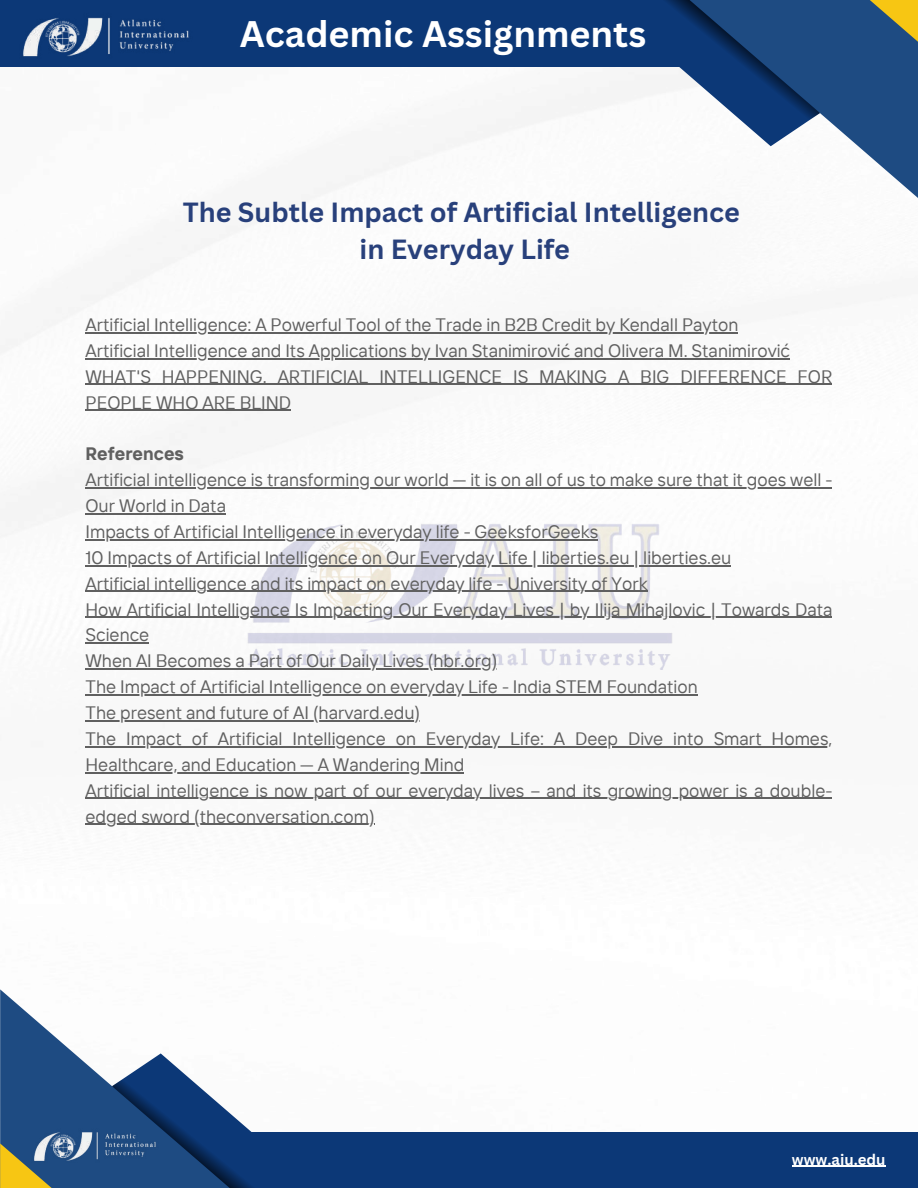
<style>
.page{position:relative;width:918px;height:1188px;background:#fff}
.page>*{position:absolute;margin:0;border:0;box-sizing:border-box;transform-origin:0 0}
.t1{font:700 36px "Canva Sans";color:#fff}
.t2{font:700 27px/37.2px "Canva Sans";color:#28407b;text-align:center}
.t3{font:700 24px "Canva Sans";color:#fff}
.t4{font:18px/25.8px "TT Interphases";color:#606060}
.t5{font:700 18px "TT Interphases";color:#606060}
.t6{font:700 15px "Canva Sans";color:#fff}
</style>
<div class="page">
<img style="left:0;top:66px;width:895px;height:758px">
<img style="left:240px;top:518px;width:439px;height:151px">
<div style="left:0;top:0;width:699px;height:66px;background:#0c3877"></div>
<svg style="left:648px;top:0;width:270px;height:211px"></svg>
<svg style="left:828px;top:0;width:90px;height:55px"></svg>
<svg style="left:560px;top:0;width:260px;height:146px"></svg>
<img style="left:20px;top:17px;width:172px;height:50px">
<div style="left:175px;top:1132px;width:743px;height:56px;background:#0c3877"></div>
<svg style="left:0;top:989px;width:112px;height:199px;fill:#1e4b82"></svg>
<svg style="left:0;top:1143px;width:104px;height:45px"></svg>
<svg style="left:112px;top:1053px;width:140px;height:135px"></svg>
<img style="left:31px;top:1124px;width:127px;height:44px">
<hr style="left:792px;top:1166px;width:94px;height:1px;background:#fff">
<hr style="left:85px;top:332px;width:653px;height:1px;background:#606060">
<hr style="left:85px;top:358px;width:705px;height:1px;background:#606060">
<hr style="left:85px;top:384px;width:747px;height:1px;background:#606060">
<hr style="left:85px;top:410px;width:206px;height:1px;background:#606060">
<hr style="left:85px;top:487px;width:747px;height:1px;background:#606060">
<hr style="left:85px;top:513px;width:141px;height:1px;background:#606060">
<hr style="left:85px;top:539px;width:513px;height:1px;background:#606060">
<hr style="left:85px;top:565px;width:646px;height:1px;background:#606060">
<hr style="left:85px;top:591px;width:563px;height:1px;background:#606060">
<hr style="left:85px;top:617px;width:747px;height:1px;background:#606060">
<hr style="left:85px;top:643px;width:64px;height:1px;background:#606060">
<hr style="left:85px;top:668px;width:412px;height:2px;background:#606060">
<hr style="left:85px;top:694px;width:613px;height:1px;background:#606060">
<hr style="left:85px;top:720px;width:335px;height:1px;background:#606060">
<hr style="left:85px;top:746px;width:747px;height:1px;background:#606060">
<hr style="left:85px;top:772px;width:379px;height:1px;background:#606060">
<hr style="left:85px;top:798px;width:747px;height:1px;background:#606060">
<hr style="left:85px;top:824px;width:290px;height:1px;background:#606060">
<h3 class="t3" style="left:331px;top:8px;width:296px">AIU Student Publications</h3>
<h1 class="t1" style="left:240px;top:9px;width:408px">Academic Assignments</h1>
<h2 class="t2" style="left:183px;top:193px;width:559px">The Subtle Impact of Artificial Intelligence in Everyday Life</h2>
<p class="t4" style="left:85px;top:311px;width:748px">Artificial Intelligence: A Powerful Tool of the Trade in B2B Credit by Kendall Payton<br>Artificial Intelligence and Its Applications by Ivan Stanimirović and Olivera M. Stanimirović WHAT'S HAPPENING. ARTIFICIAL INTELLIGENCE IS MAKING A BIG DIFFERENCE FOR PEOPLE WHO ARE BLIND</p>
<p class="t5" style="left:85px;top:442px;width:100px">References</p>
<p class="t4" style="left:85px;top:467px;width:749px">Artificial intelligence is transforming our world — it is on all of us to make sure that it goes well - Our World in Data<br>Impacts of Artificial Intelligence in everyday life - GeeksforGeeks<br>10 Impacts of Artificial Intelligence on Our Everyday Life | liberties.eu | liberties.eu<br>Artificial intelligence and its impact on everyday life - University of York<br>How Artificial Intelligence Is Impacting Our Everyday Lives | by Ilija Mihajlovic | Towards Data Science<br>When AI Becomes a Part of Our Daily Lives (hbr.org)<br>The Impact of Artificial Intelligence on everyday Life - India STEM Foundation<br>The present and future of AI (harvard.edu)<br>The Impact of Artificial Intelligence on Everyday Life: A Deep Dive into Smart Homes, Healthcare, and Education — A Wandering Mind<br>Artificial intelligence is now part of our everyday lives – and its growing power is a double&shy;edged sword (theconversation.com)</p>
<p class="t6" style="left:792px;top:1149px;width:95px">www.aiu.edu</p>
</div>
